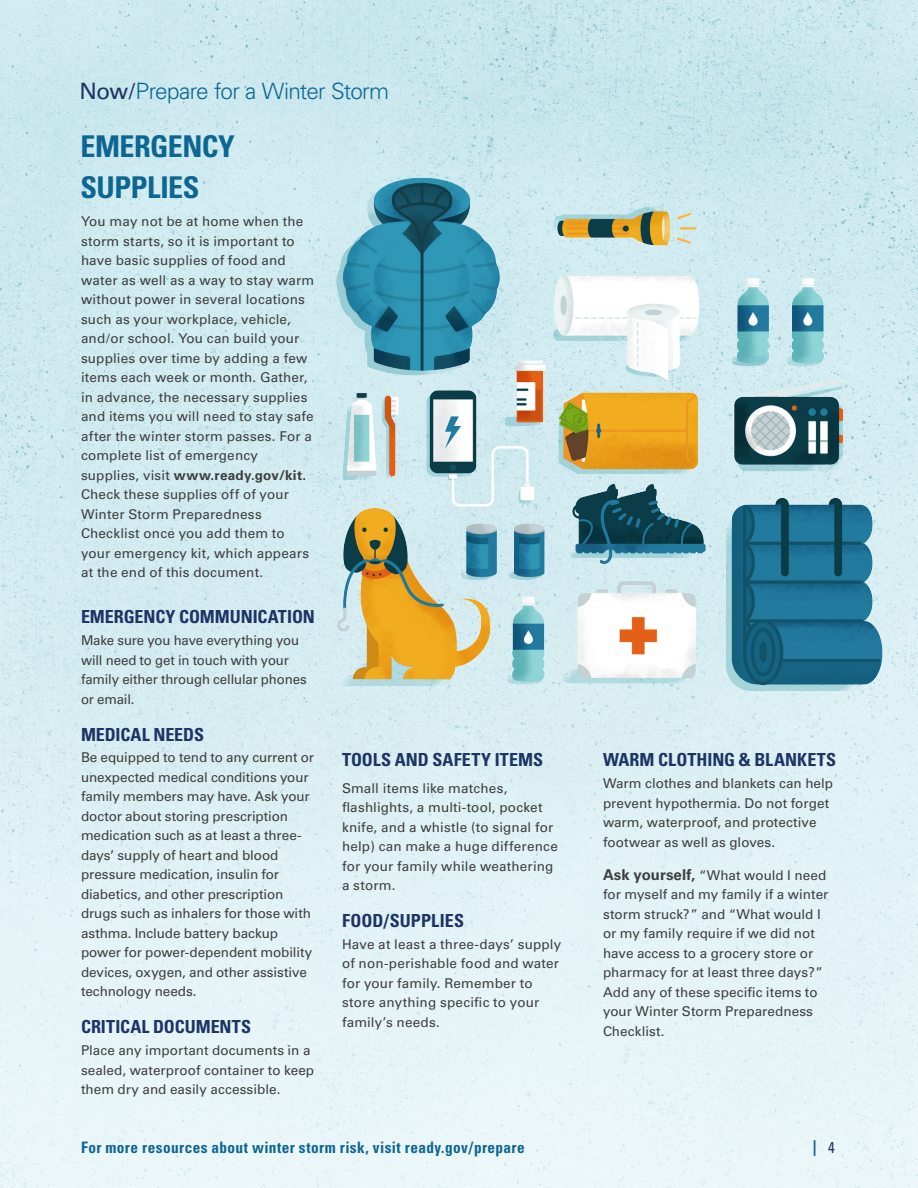
<style>
.page{position:relative;width:918px;height:1188px;background:#fff}
.page>*{position:absolute;margin:0;border:0;box-sizing:border-box;transform-origin:0 0}
.t1{font:700 condensed 30px/40.5px "Univers";letter-spacing:-.015em;color:#0d6691}
.t2{font:300 22.5px "Univers";letter-spacing:-.03em;color:#0d6691}
.t3{font:700 condensed 18px "Univers";color:#1d3465}
.t4{font:700 condensed 15.75px "Univers";letter-spacing:.03em;color:#0d6691}
.t5{font:13.5px/19.5px "Univers";letter-spacing:.005em;color:#3e3e3f}
.s1{font-weight:400;color:#1d3465}
.s2{font-weight:700}
.s3{font-weight:700;font-size:15px}
</style>
<div class="page">
<img style="left:0;top:0;width:918px;height:1188px">
<img style="left:315px;top:148px;width:584px;height:566px">
<h2 class="t2" style="left:79px;top:78px;width:311px"><span class="s1">Now/</span>Prepare for a Winter Storm</h2>
<h2 class="t1" style="left:81px;top:126px;width:156px">EMERGENCY<br>SUPPLIES</h2>
<p class="t5" style="left:81px;top:212px;width:235px">You may not be at home when the storm starts, so it is important to have basic supplies of food and water as well as a way to stay warm without power in several locations such as your workplace, vehicle, and/or school. You can build your supplies over time by adding a few items each week or month. Gather, in advance, the necessary supplies and items you will need to stay safe after the winter storm passes. For a complete list of emergency supplies, visit <span class="s2">www.ready.gov/kit.<br></span>Check these supplies off of your<br>Winter Storm Preparedness<br>Checklist once you add them to your emergency kit, which appears at the end of this document.</p>
<h3 class="t3" style="left:81px;top:606px;width:235px">EMERGENCY COMMUNICATION</h3>
<p class="t5" style="left:81px;top:631px;width:227px">Make sure you have everything you will need to get in touch with your family either through cellular phones or email.</p>
<h3 class="t3" style="left:81px;top:723px;width:125px">MEDICAL NEEDS</h3>
<p class="t5" style="left:81px;top:748px;width:235px">Be equipped to tend to any current or unexpected medical conditions your family members may have. Ask your doctor about storing prescription medication such as at least a three&shy;days’ supply of heart and blood pressure medication, insulin for diabetics, and other prescription drugs such as inhalers for those with asthma. Include battery backup power for power-dependent mobility devices, oxygen, and other assistive technology needs.</p>
<h3 class="t3" style="left:81px;top:1016px;width:172px">CRITICAL DOCUMENTS</h3>
<p class="t5" style="left:81px;top:1041px;width:235px">Place any important documents in a sealed, waterproof container to keep them dry and easily accessible.</p>
<h3 class="t3" style="left:342px;top:749px;width:203px">TOOLS AND SAFETY ITEMS</h3>
<p class="t5" style="left:342px;top:778px;width:217px">Small items like matches, flashlights, a multi-tool, pocket knife, and a whistle (to signal for help) can make a huge difference for your family while weathering a storm.</p>
<h3 class="t3" style="left:342px;top:910px;width:124px">FOOD/SUPPLIES</h3>
<p class="t5" style="left:342px;top:934px;width:221px">Have at least a three-days’ supply of non-perishable food and water for your family. Remember to store anything specific to your family’s needs.</p>
<h3 class="t3" style="left:603px;top:749px;width:235px">WARM CLOTHING &amp; BLANKETS</h3>
<p class="t5" style="left:603px;top:774px;width:232px">Warm clothes and blankets can help prevent hypothermia. Do not forget warm, waterproof, and protective footwear as well as gloves.</p>
<p class="t5" style="left:603px;top:865px;width:227px"><span class="s3">Ask yourself,</span> “What would I need for myself and my family if a winter storm struck?” and “What would I or my family require if we did not have access to a grocery store or pharmacy for at least three days?”<br>Add any of these specific items to your Winter Storm Preparedness<br>Checklist.</p>
<p class="t4" style="left:81px;top:1138px;width:445px">For more resources about winter storm risk, visit ready.gov/prepare</p>
<p class="t4" style="left:813px;top:1136px;width:23px">| <span class="s1">4</span></p>
</div>
